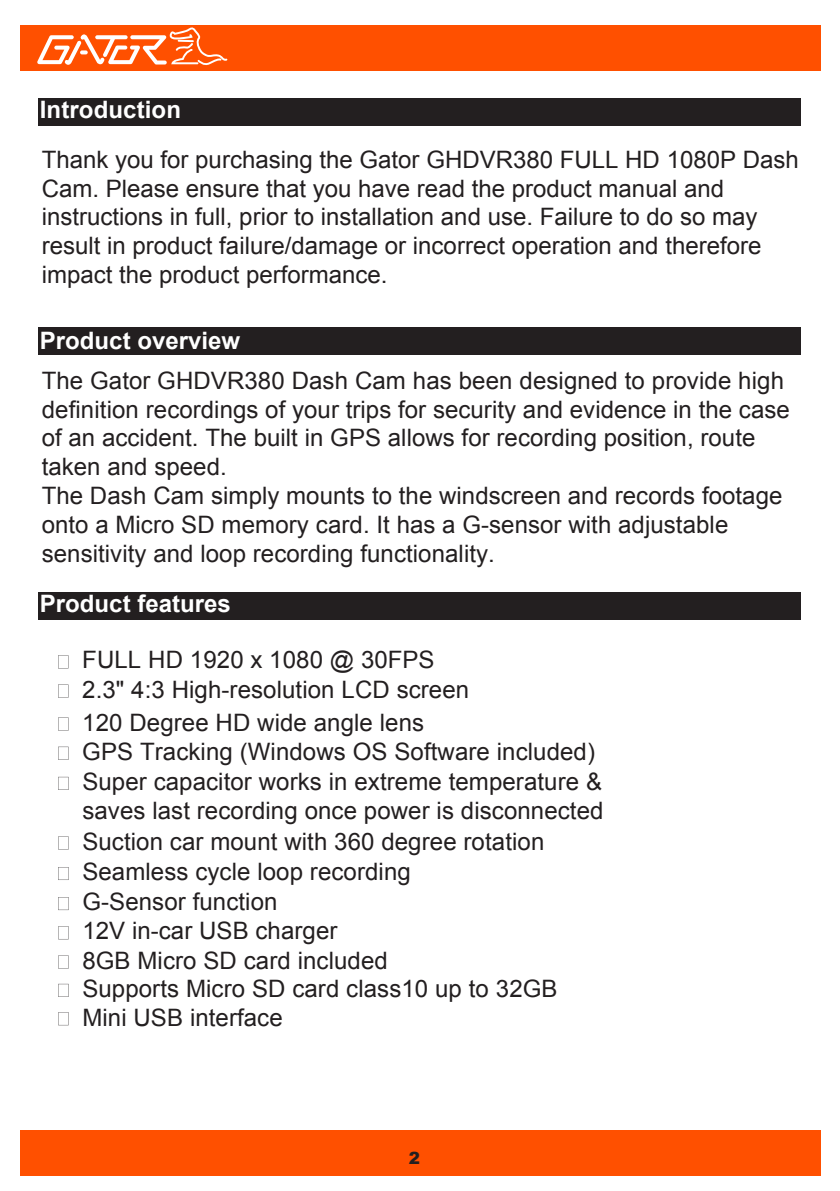
<style>
.page{position:relative;width:840px;height:1191px;background:#fff}
.page>*{position:absolute;margin:0;border:0;box-sizing:border-box;transform-origin:0 0}
.t1{font:24px/28.8px "Arial";letter-spacing:.005em;color:#231f20}
.t2{font:700 24px "Arial";color:#fff}
.t3{font:900 16.8px "Arial";color:#231f20}
</style>
<div class="page">
<div style="left:21px;top:1130px;width:799px;height:46px;background:#ff5000"></div>
<div style="left:38px;top:98px;width:762px;height:28px;background:#231f20"></div>
<div style="left:38px;top:327px;width:762px;height:28px;background:#231f20"></div>
<div style="left:38px;top:592px;width:762px;height:28px;background:#231f20"></div>
<svg style="left:58px;top:746px;width:10px;height:13px"></svg>
<div style="left:21px;top:25px;width:799px;height:46px;background:#ff5000"></div>
<svg style="left:37px;top:27px;width:190px;height:39px"></svg>
<p class="t2" style="left:40px;top:93px;width:142px">Introduction</p>
<p class="t1" style="left:42px;top:145px;width:758px">Thank you for purchasing the Gator GHDVR380 FULL HD 1080P Dash Cam. Please ensure that you have read the product manual and instructions in full, prior to installation and use. Failure to do so may result in product failure/damage or incorrect operation and therefore impact the product performance.</p>
<p class="t2" style="left:40px;top:325px;width:202px">Product overview</p>
<p class="t1" style="left:42px;top:366px;width:749px">The Gator GHDVR380 Dash Cam has been designed to provide high definition recordings of your trips for security and evidence in the case of an accident. The built in GPS allows for recording position, route taken and speed.<br>The Dash Cam simply mounts to the windscreen and records footage onto a Micro SD memory card. It has a G-sensor with adjustable sensitivity and loop recording functionality.</p>
<p class="t2" style="left:40px;top:587px;width:192px">Product features</p>
<p class="t1" style="left:82px;top:645px;width:388px">FULL HD 1920 x 1080 @ 30FPS<br>2.3" 4:3 High-resolution LCD screen</p>
<p class="t1" style="left:82px;top:707px;width:522px">120 Degree HD wide angle lens<br>GPS Tracking (Windows OS Software included)<br>Super capacitor works in extreme temperature &amp; saves last recording once power is disconnected Suction car mount with 360 degree rotation</p>
<p class="t1" style="left:82px;top:887px;width:476px">G-Sensor function<br>12V in-car USB charger<br>8GB Micro SD card included<br>Supports Micro SD card class10 up to 32GB<br>Mini USB interface</p>
<p class="t1" style="left:82px;top:857px;width:330px">Seamless cycle loop recording</p>
<p class="t3" style="left:408px;top:1146px;width:13px">2</p>
</div>
